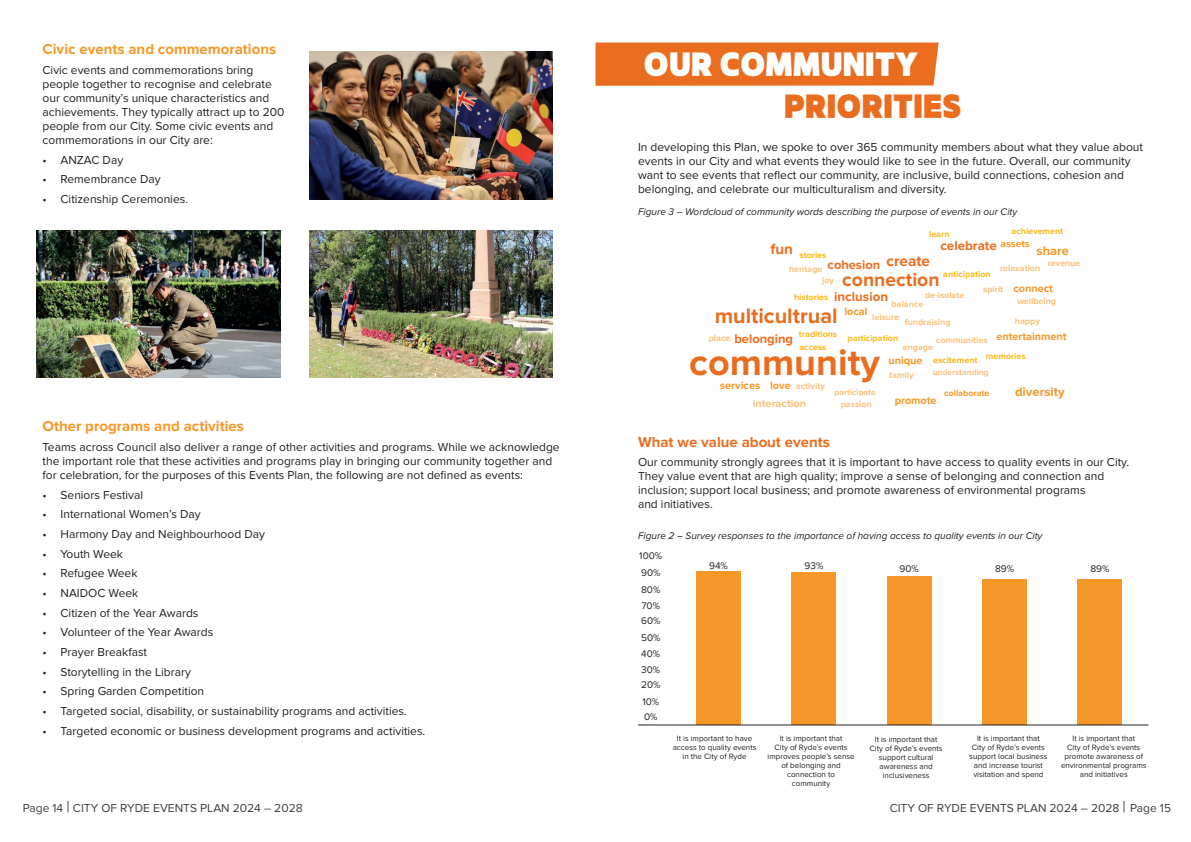
<style>
.page{position:relative;width:1191px;height:842px;background:#fff}
.page>*{position:absolute;margin:0;border:0;box-sizing:border-box;transform-origin:0 0}
.t1{font:700 37.8px "Proxima Nova";color:#ea6d1f}
.t2{font:26px "TT Supersize Bk";color:#fff}
.t3{font:26px "TT Supersize Bk";color:#ea6d1f}
.t4{font:700 21.6px "Proxima Nova";color:#ea6d1f}
.t5{font:700 19.4px "Proxima Nova";color:#ea6d1f}
.t6{font:700 15.2px "Proxima Nova";color:#ea6d1f}
.t7{font:700 15px "Proxima Nova";color:#f79727}
.t8{font:700 15px "Proxima Nova";color:#ea6d1f}
.t9{font:700 13.3px "Proxima Nova";color:#ea6d1f}
.t10{font:700 12.9px "Proxima Nova";color:#f79727}
.t11{font:700 12.9px "Proxima Nova";color:#ea6d1f}
.t12{font:700 12.8px "Proxima Nova";color:#ea6d1f}
.t13{font:12px/14px "Proxima Nova";color:#231f20}
.t14{font:12px "Proxima Nova";color:#3e3e3f}
.t15{font:700 10.9px "Proxima Nova";color:#f79727}
.t16{font:700 10.9px "Proxima Nova";color:#fcc07b}
.t17{font:700 10.3px "Proxima Nova";color:#f79727}
.t18{font:italic 10px "Proxima Nova";color:#231f20}
.t19{font:10px "Proxima Nova";color:#231f20}
.t20{font:700 8.9px "Proxima Nova";color:#fcc07b}
.t21{font:700 8.9px/12.8px "Proxima Nova";color:#fcb814}
.t22{font:700 8.9px "Proxima Nova";color:#f79727}
.t23{font:700 8.5px "Proxima Nova";color:#fcc07b}
.t24{font:8px/9px "Proxima Nova";color:#231f20;text-align:center}
.s1{font-size:16px}
</style>
<div class="page">
<img style="left:309px;top:52px;width:244px;height:147px">
<img style="left:36px;top:230px;width:244px;height:148px">
<img style="left:309px;top:230px;width:244px;height:148px">
<div style="left:595px;top:43px;width:343px;height:43px;background:#ea6d1f"></div>
<div style="left:696px;top:571px;width:45px;height:153px;background:#f79727"></div>
<div style="left:791px;top:572px;width:45px;height:152px;background:#f79727"></div>
<div style="left:887px;top:576px;width:44px;height:148px;background:#f79727"></div>
<div style="left:982px;top:579px;width:45px;height:145px;background:#f79727"></div>
<div style="left:1077px;top:579px;width:45px;height:145px;background:#f79727"></div>
<hr style="left:638px;top:724px;width:510px;height:1px;background:#231f20">
<p class="t7" style="left:43px;top:41px;width:235px">Civic events and commemorations</p>
<p class="t13" style="left:43px;top:63px;width:243px">Civic events and commemorations bring people together to recognise and celebrate our community’s unique characteristics and achievements. They typically attract up to 200 people from our City. Some civic events and commemorations in our City are:</p>
<p class="t13" style="left:43px;top:153px;width:82px">• ANZAC Day</p>
<p class="t13" style="left:43px;top:173px;width:120px">• Remembrance Day</p>
<p class="t13" style="left:43px;top:192px;width:147px">• Citizenship Ceremonies.</p>
<p class="t7" style="left:43px;top:418px;width:203px">Other programs and activities</p>
<p class="t13" style="left:43px;top:440px;width:518px">Teams across Council also deliver a range of other activities and programs. While we acknowledge the important role that these activities and programs play in bringing our community together and for celebration, for the purposes of this Events Plan, the following are not defined as events:</p>
<p class="t13" style="left:43px;top:488px;width:102px">• Seniors Festival</p>
<p class="t13" style="left:43px;top:508px;width:160px">• International Women’s Day</p>
<p class="t13" style="left:43px;top:527px;width:224px">• Harmony Day and Neighbourhood Day</p>
<p class="t13" style="left:43px;top:547px;width:82px">• Youth Week</p>
<p class="t13" style="left:43px;top:567px;width:96px">• Refugee Week</p>
<p class="t13" style="left:43px;top:586px;width:97px">• NAIDOC Week</p>
<p class="t13" style="left:43px;top:606px;width:157px">• Citizen of the Year Awards</p>
<p class="t13" style="left:43px;top:626px;width:172px">• Volunteer of the Year Awards</p>
<p class="t13" style="left:43px;top:645px;width:106px">• Prayer Breakfast</p>
<p class="t13" style="left:43px;top:665px;width:150px">• Storytelling in the Library</p>
<p class="t13" style="left:43px;top:685px;width:163px">• Spring Garden Competition</p>
<p class="t13" style="left:43px;top:704px;width:366px">• Targeted social, disability, or sustainability programs and activities.</p>
<p class="t13" style="left:43px;top:724px;width:384px">• Targeted economic or business development programs and activities.</p>
<h2 class="t2" style="left:643px;top:51px;width:276px">OUR COMMUNITY</h2>
<h2 class="t3" style="left:784px;top:93px;width:179px">PRIORITIES</h2>
<p class="t13" style="left:638px;top:141px;width:506px">In developing this Plan, we spoke to over 365 community members about what they value about events in our City and what events they would like to see in the future. Overall, our community want to see events that reflect our community, are inclusive, build connections, cohesion and belonging, and celebrate our multiculturalism and diversity.</p>
<p class="t18" style="left:638px;top:206px;width:381px">Figure 3 – Wordcloud of community words describing the purpose of events in our City</p>
<p class="t21" style="left:1011px;top:225px;width:53px">achievement</p>
<p class="t21" style="left:929px;top:228px;width:22px">learn</p>
<p class="t21" style="left:943px;top:268px;width:49px">anticipation</p>
<p class="t17" style="left:1000px;top:237px;width:31px">assets</p>
<p class="t9" style="left:940px;top:237px;width:58px">celebrate</p>
<p class="t6" style="left:770px;top:240px;width:24px">fun</p>
<p class="t10" style="left:1036px;top:244px;width:34px">share</p>
<p class="t21" style="left:799px;top:249px;width:28px">stories</p>
<p class="t21" style="left:794px;top:291px;width:36px">histories</p>
<p class="t21" style="left:799px;top:328px;width:40px">traditions access</p>
<p class="t21" style="left:847px;top:332px;width:52px">participation</p>
<p class="t12" style="left:827px;top:257px;width:104px">cohesion <sup>create</sup></p>
<p class="t20" style="left:1047px;top:258px;width:34px">revenue</p>
<p class="t20" style="left:1000px;top:263px;width:42px">relaxation</p>
<p class="t20" style="left:789px;top:264px;width:35px">heritage</p>
<h3 class="t5" style="left:842px;top:268px;width:99px">connection</h3>
<p class="t9" style="left:834px;top:288px;width:55px">inclusion</p>
<p class="t20" style="left:822px;top:275px;width:13px">joy</p>
<p class="t15" style="left:1013px;top:282px;width:41px">connect</p>
<p class="t20" style="left:1017px;top:296px;width:41px">wellbeing</p>
<p class="t20" style="left:983px;top:284px;width:22px">spirit</p>
<p class="t20" style="left:925px;top:290px;width:41px">de-isolate</p>
<p class="t20" style="left:891px;top:299px;width:33px">balance</p>
<p class="t15" style="left:844px;top:305px;width:25px">local</p>
<h3 class="t4" style="left:714px;top:304px;width:124px">multicultrual</h3>
<p class="t20" style="left:872px;top:312px;width:29px">leisure</p>
<p class="t20" style="left:1014px;top:316px;width:27px">happy</p>
<p class="t20" style="left:904px;top:317px;width:47px">fundraising</p>
<p class="t15" style="left:996px;top:330px;width:72px">entertainment</p>
<p class="t11" style="left:734px;top:331px;width:60px">belonging</p>
<p class="t20" style="left:708px;top:333px;width:23px">place</p>
<p class="t20" style="left:936px;top:335px;width:53px">communities</p>
<p class="t20" style="left:903px;top:342px;width:32px">engage</p>
<h1 class="t1" style="left:689px;top:341px;width:192px">community</h1>
<p class="t21" style="left:933px;top:354px;width:94px">excitement memories</p>
<p class="t15" style="left:888px;top:354px;width:36px">unique</p>
<p class="t23" style="left:932px;top:367px;width:58px">understanding</p>
<p class="t20" style="left:889px;top:370px;width:26px">family</p>
<p class="t15" style="left:720px;top:379px;width:72px">services love</p>
<p class="t20" style="left:796px;top:381px;width:31px">activity</p>
<p class="t10" style="left:1015px;top:384px;width:51px">diversity</p>
<p class="t23" style="left:834px;top:387px;width:43px">participate</p>
<p class="t22" style="left:944px;top:387px;width:47px">collaborate</p>
<p class="t15" style="left:894px;top:394px;width:43px">promote</p>
<p class="t16" style="left:753px;top:397px;width:55px">interaction</p>
<p class="t20" style="left:840px;top:399px;width:33px">passion</p>
<p class="t8" style="left:638px;top:433px;width:193px">What we value about events</p>
<p class="t13" style="left:638px;top:456px;width:492px">Our community strongly agrees that it is important to have access to quality events in our City.<br>They value event that are high quality; improve a sense of belonging and connection and inclusion; support local business; and promote awareness of environmental programs<br>and initiatives.</p>
<p class="t18" style="left:638px;top:530px;width:406px">Figure 2 – Survey responses to the importance of having access to quality events in our City</p>
<p class="t19" style="left:639px;top:549px;width:24px">100%</p>
<p class="t19" style="left:641px;top:567px;width:21px">90%</p>
<p class="t19" style="left:641px;top:583px;width:21px">80%</p>
<p class="t19" style="left:641px;top:600px;width:20px">70%</p>
<p class="t19" style="left:641px;top:615px;width:21px">60%</p>
<p class="t19" style="left:641px;top:632px;width:21px">50%</p>
<p class="t19" style="left:641px;top:648px;width:21px">40%</p>
<p class="t19" style="left:641px;top:664px;width:20px">30%</p>
<p class="t19" style="left:641px;top:679px;width:21px">20%</p>
<p class="t19" style="left:642px;top:696px;width:18px">10%</p>
<p class="t19" style="left:644px;top:711px;width:15px">0%</p>
<p class="t19" style="left:709px;top:559px;width:20px">94%</p>
<p class="t19" style="left:804px;top:559px;width:20px">93%</p>
<p class="t19" style="left:899px;top:563px;width:21px">90%</p>
<p class="t19" style="left:995px;top:563px;width:21px">89%</p>
<p class="t19" style="left:1090px;top:563px;width:21px">89%</p>
<p class="t24" style="left:672px;top:734px;width:85px">It is important to have access to quality events in the City of Ryde</p>
<p class="t24" style="left:767px;top:734px;width:89px">It is important that<br>City of Ryde’s events improves people’s sense of belonging and connection to community</p>
<p class="t24" style="left:869px;top:735px;width:75px">It is important that<br>City of Ryde’s events support cultural awareness and inclusiveness</p>
<p class="t24" style="left:969px;top:734px;width:80px">It is important that<br>City of Ryde’s events support local business and increase tourist visitation and spend</p>
<p class="t24" style="left:1061px;top:734px;width:87px">It is important that<br>City of Ryde’s events promote awareness of environmental programs and initiatives</p>
<p class="t14" style="left:23px;top:801px;width:281px">Page 14 <span class="s1">|</span> CITY OF RYDE EVENTS PLAN 2024 – 2028</p>
<p class="t14" style="left:889px;top:801px;width:283px">CITY OF RYDE EVENTS PLAN 2024 – 2028 <span class="s1">|</span> Page 15</p>
</div>
